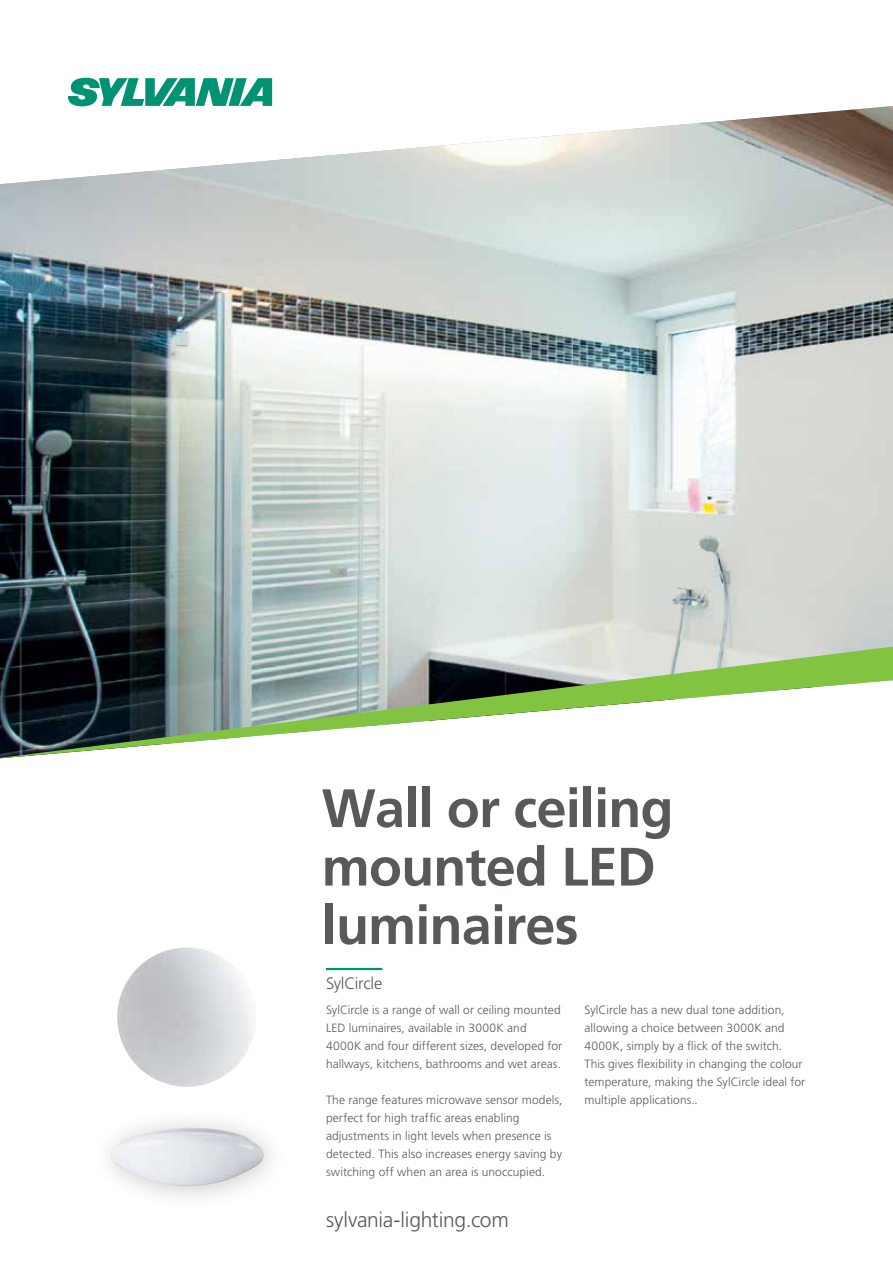
<style>
.page{position:relative;width:893px;height:1263px;background:#fff}
.page>*{position:absolute;margin:0;border:0;box-sizing:border-box;transform-origin:0 0}
.t1{font:700 54px/58.5px "Frutiger LT Std";letter-spacing:-.015em;color:#58595b}
.t2{font:300 21px "Frutiger LT Std";letter-spacing:-.015em;color:#58595b}
.t3{font:300 16.5px "Frutiger";letter-spacing:-.015em;color:#58595b}
.t4{font:300 12px/18px "Frutiger";letter-spacing:.005em;color:#58595b}
</style>
<div class="page">
<svg style="left:68px;top:78px;width:204px;height:27px"></svg>
<hr style="left:326px;top:968px;width:56px;height:2px;background:#009373">
<img style="left:0;top:106px;width:893px;height:539px">
<svg style="left:0;top:645px;width:893px;height:114px"></svg>
<img style="left:152px;top:947px;width:35px;height:10px">
<div style="left:91px;top:1107px;width:198px;height:106px;background:#000;opacity:.2"></div>
<img style="left:128px;top:1127px;width:57px;height:9px">
<h1 class="t1" style="left:322px;top:779px;width:353px">Wall or ceiling mounted LED luminaires</h1>
<h3 class="t3" style="left:326px;top:974px;width:58px">SylCircle</h3>
<p class="t4" style="left:326px;top:1001px;width:238px">SylCircle is a range of wall or ceiling mounted LED luminaires, available in 3000K and 4000K and four different sizes, developed for hallways, kitchens, bathrooms and wet areas.</p>
<p class="t4" style="left:326px;top:1091px;width:238px">The range features microwave sensor models, perfect for high traffic areas enabling adjustments in light levels when presence is detected. This also increases energy saving by switching off when an area is unoccupied.</p>
<h2 class="t2" style="left:326px;top:1208px;width:184px">sylvania-lighting.com</h2>
<p class="t4" style="left:584px;top:1001px;width:222px">SylCircle has a new dual tone addition, allowing a choice between 3000K and 4000K, simply by a flick of the switch.<br>This gives flexibility in changing the colour temperature, making the SylCircle ideal for multiple applications..</p>
</div>
